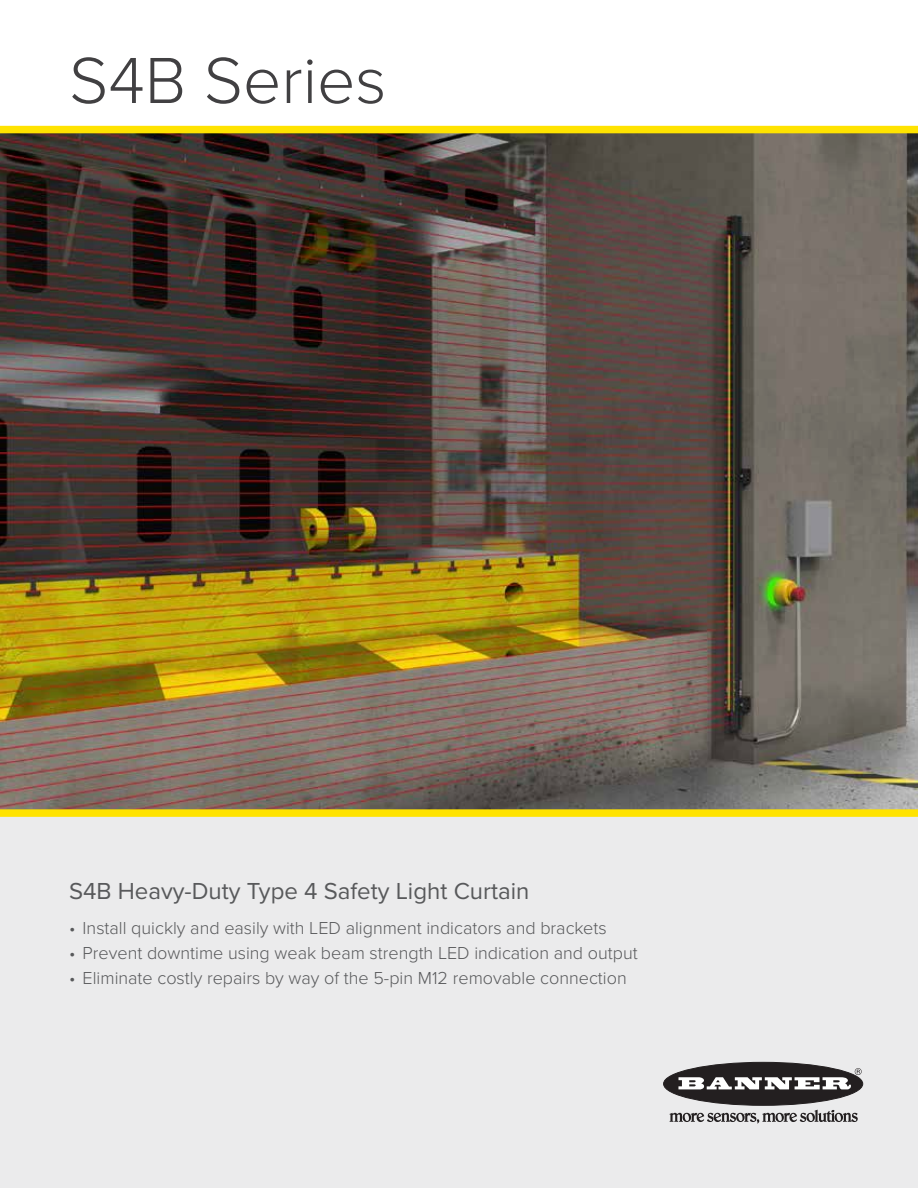
<style>
.page{position:relative;width:918px;height:1188px;background:#fff}
.page>*{position:absolute;margin:0;border:0;box-sizing:border-box;transform-origin:0 0}
.t1{font:300 67.5px "Proxima Nova";color:#414042}
.t2{font:24px "Proxima Nova";color:#58595b}
.t3{font:300 18px "Proxima Nova";color:#58595b}
</style>
<div class="page">
<div style="left:0;top:133px;width:918px;height:1055px;background:#ebebec"></div>
<img style="left:0;top:133px;width:918px;height:676px">
<div style="left:664px;top:1062px;width:199px;height:43px;background:#231f20;border-radius:50%"></div>
<div style="left:663px;top:1062px;width:200px;height:44px;border:1px solid #231f20;border-radius:50%"></div>
<svg style="left:678px;top:1068px;width:184px;height:21px"></svg>
<svg style="left:670px;top:1110px;width:188px;height:13px"></svg>
<div style="left:0;top:809px;width:918px;height:8px;background:#ffe300"></div>
<div style="left:0;top:126px;width:918px;height:7px;background:#ffe300"></div>
<h1 class="t1" style="left:69px;top:30px;width:319px">S4B Series</h1>
<h2 class="t2" style="left:69px;top:873px;width:462px">S4B Heavy-Duty Type 4 Safety Light Curtain</h2>
<p class="t3" style="left:69px;top:914px;width:539px">• Install quickly and easily with LED alignment indicators and brackets</p>
<p class="t3" style="left:69px;top:940px;width:570px">• Prevent downtime using weak beam strength LED indication and output</p>
<p class="t3" style="left:69px;top:965px;width:559px">• Eliminate costly repairs by way of the 5-pin M12 removable connection</p>
</div>
